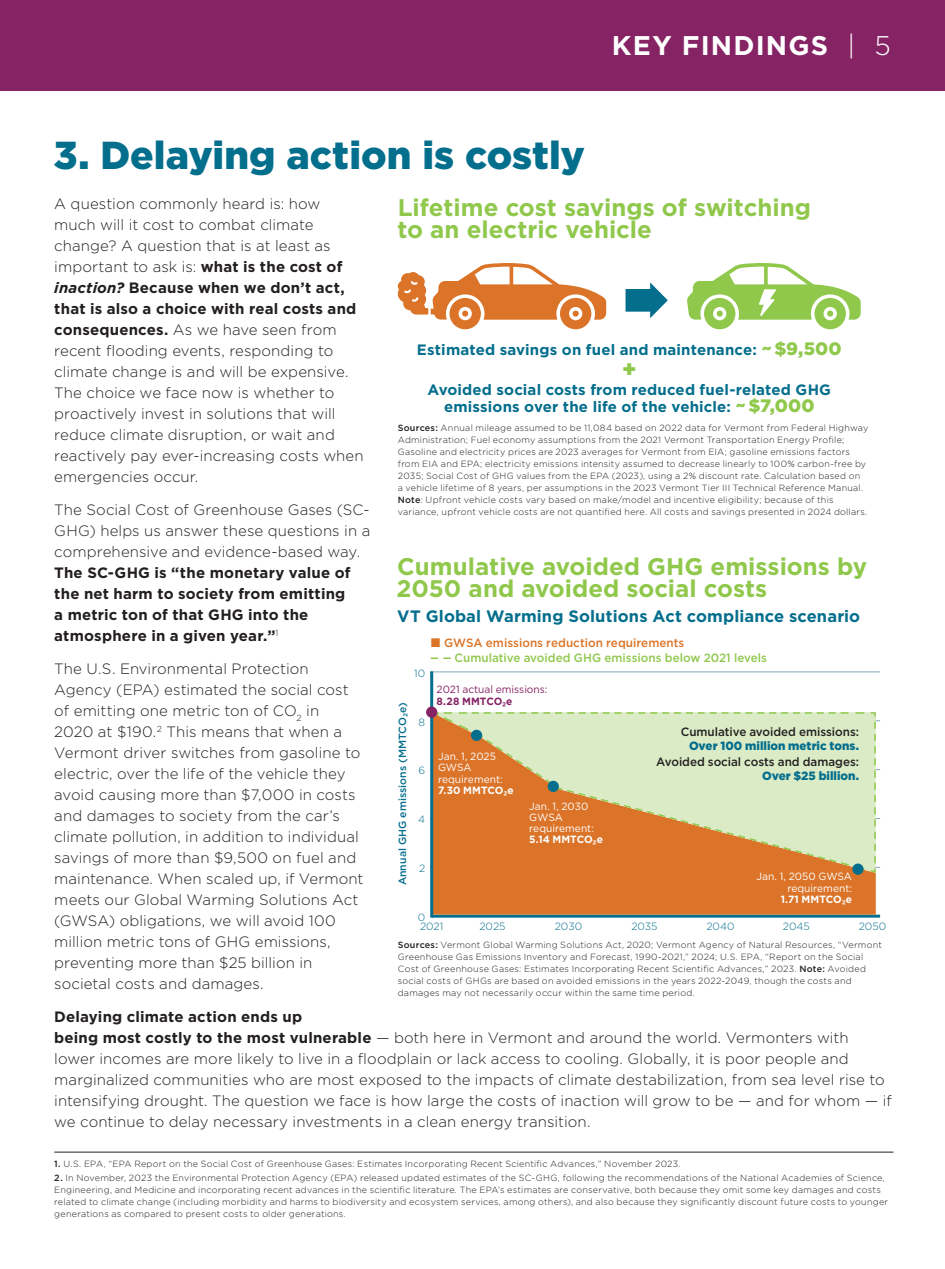
<style>
.page{position:relative;width:945px;height:1269px;background:#fff}
.page>*{position:absolute;margin:0;border:0;box-sizing:border-box;transform-origin:0 0}
.head_1{font:900 39px "Gotham";letter-spacing:.005em;color:#046e8d}
.top_section_head{font:700 27px "Gotham";letter-spacing:.045em;color:#fff}
.head_3{font:700 24px/22.5px "Gotham";color:#90c84c}
.head_3-2{font:900 22.5px "Gotham";color:#90c84c}
.head_4{font:700 16.5px "Gotham";letter-spacing:.01em;color:#046e8d}
.body_copy{font:300 15px/21px "Gotham";letter-spacing:.005em;color:#231f20}
.body_copy-2{font:700 15px/21px "Gotham";letter-spacing:.01em;color:#231f20}
.head_3-3{font:700 15px/16.5px "Gotham";letter-spacing:.01em;color:#046e8d;text-align:center}
.t1{font:500 12px/13.5px "Gotham";letter-spacing:-.005em;color:#231f20;text-align:right}
.t2{font:500 12px/15px "Gotham";color:#90c84c}
.t3{font:10.5px/11.2px "Gotham";color:#fff}
.t4{font:300 10.5px "Gotham";color:#046e8d}
.t5{font:500 10.5px "Gotham";color:#046e8d}
.t6{font:10.5px "Gotham";color:#862365}
.t7{font:700 10.5px "Gotham";color:#862365}
.source_for_graphs{font:300 9px/12px "Gotham";letter-spacing:.025em;color:#231f20}
.footnote{font:300 9px/12px "Gotham";letter-spacing:.025em;color:#231f20}
.s1{font-weight:300}
.s2{font-weight:700}
.s3{font-weight:700;font-style:italic}
.s4{font-weight:500}
.s5{font-weight:900;font-size:21px;color:#90c84c}
.s6{font-weight:900;font-size:18px;color:#90c84c}
.s7{color:#db7428}
.s8{font-weight:900;color:#046e8d}
</style>
<div class="page">
<hr style="left:54px;top:1152px;width:840px;height:1px;background:#231f20">
<div style="left:0;top:0;width:945px;height:91px;background:#862365"></div>
<svg style="left:398px;top:263px;width:208px;height:66px"></svg>
<svg style="left:687px;top:263px;width:174px;height:66px"></svg>
<svg style="left:626px;top:282px;width:42px;height:36px"></svg>
<hr style="left:430px;top:818px;width:450px;height:1px;background:#85a6ba">
<hr style="left:430px;top:720px;width:450px;height:1px;background:#85a6ba">
<hr style="left:430px;top:769px;width:450px;height:1px;background:#85a6ba">
<hr style="left:430px;top:672px;width:450px;height:1px;background:#85a6ba">
<hr style="left:430px;top:867px;width:450px;height:1px;background:#85a6ba">
<hr style="left:432px;top:915px;width:448px;height:3px;background:#046e8d">
<svg style="left:431px;top:658px;width:19px;height:1px"></svg>
<div style="left:433px;top:874px;width:443px;height:41px;background:#db7428"></div>
<svg style="left:433px;top:711px;width:444px;height:163px;background:#d9ad73"></svg>
<div style="left:548px;top:781px;width:11px;height:11px;background:#046e8d;border-radius:50%"></div>
<div style="left:471px;top:730px;width:11px;height:11px;background:#046e8d;border-radius:50%"></div>
<div style="left:852px;top:864px;width:12px;height:11px;background:#046e8d;border-radius:50%"></div>
<div style="left:632px;top:722px;width:232px;height:67px;background:#daebc6"></div>
<hr style="left:430px;top:671px;width:3px;height:247px;background:#046e8d">
<div style="left:426px;top:707px;width:11px;height:11px;background:#862365;border-radius:50%"></div>
<p class="top_section_head" style="left:612px;top:27px;width:281px">KEY FINDINGS <span class="s1">| 5</span></p>
<p class="head_1" style="left:54px;top:128px;width:533px">3. Delaying action is costly</p>
<p class="body_copy" style="left:54px;top:193px;width:311px">A question commonly heard is: how much will it cost to combat climate change? A question that is at least as important to ask is: <span class="s2">what is the cost of </span><span class="s3">inaction?</span> <span class="s2">Because when we don’t act, that is also a choice with real costs and consequences.</span> As we have seen from recent flooding events, responding to climate change is and will be expensive.<br>The choice we face now is whether to proactively invest in solutions that will reduce climate disruption, or wait and reactively pay ever-increasing costs when emergencies occur.</p>
<p class="body_copy-2" style="left:54px;top:499px;width:318px"><span class="s1">The Social Cost of Greenhouse Gases (SC-GHG) helps us answer these questions in a comprehensive and evidence-based way.<br></span>The SC-GHG is “the monetary value of the net harm to society from emitting<br>a metric ton of that GHG into the atmosphere in a given year.”<sup>1</sup></p>
<p class="body_copy" style="left:54px;top:658px;width:311px">The U.S. Environmental Protection Agency (EPA) estimated the social cost of emitting one metric ton of CO<sub>2</sub> in<br>2020 at $190.<sup>2</sup> This means that when a Vermont driver switches from gasoline to electric, over the life of the vehicle they avoid causing more than $7,000 in costs and damages to society from the car’s climate pollution, in addition to individual savings of more than $9,500 on fuel and maintenance. When scaled up, if Vermont meets our Global Warming Solutions Act (GWSA) obligations, we will avoid 100 million metric tons of GHG emissions, preventing more than $25 billion in societal costs and damages.</p>
<p class="body_copy" style="left:54px;top:1006px;width:839px"><span class="s2">Delaying climate action ends up<br>being most costly to the most vulnerable</span> — both here in Vermont and around the world. Vermonters with lower incomes are more likely to live in a floodplain or lack access to cooling. Globally, it is poor people and marginalized communities who are most exposed to the impacts of climate destabilization, from sea level rise to intensifying drought. The question we face is how large the costs of inaction will grow to be — and for whom — if we continue to delay necessary investments in a clean energy transition.</p>
<p class="footnote" style="left:54px;top:1158px;width:628px"><span class="s4">1.</span> U.S. EPA, “EPA Report on the Social Cost of Greenhouse Gases: Estimates Incorporating Recent Scientific Advances,” November 2023.</p>
<p class="footnote" style="left:54px;top:1171px;width:835px"><span class="s4">2.</span> In November, 2023 the Environmental Protection Agency (EPA) released updated estimates of the SC-GHG, following the recommendations of the National Academies of Science, Engineering, and Medicine and incorporating recent advances in the scientific literature. The EPA’s estimates are conservative, both because they omit some key damages and costs related to climate change (including morbidity and harms to biodiversity and ecosystem services, among others), and also because they significantly discount future costs to younger generations as compared to present costs to older generations.</p>
<p class="head_3" style="left:397px;top:196px;width:415px">Lifetime cost savings of switching to an electric vehicle</p>
<p class="head_3-3" style="left:417px;top:341px;width:426px">Estimated savings on fuel and maintenance: <span class="s5">~</span> <span class="s6">$9,500</span></p>
<p class="head_3-2" style="left:622px;top:354px;width:16px">+</p>
<p class="head_3-3" style="left:427px;top:382px;width:405px">Avoided social costs from reduced fuel-related GHG emissions over the life of the vehicle: <span class="s5">~</span> <span class="s6">$7,000</span></p>
<p class="source_for_graphs" style="left:398px;top:422px;width:472px"><span class="s4">Sources:</span> Annual mileage assumed to be 11,084 based on 2022 data for Vermont from Federal Highway Administration; Fuel economy assumptions from the 2021 Vermont Transportation Energy Profile; Gasoline and electricity prices are 2023 averages for Vermont from EIA; gasoline emissions factors from EIA and EPA; electricity emissions intensity assumed to decrease linearly to 100% carbon-free by 2035; Social Cost of GHG values from the EPA (2023), using a 2% discount rate. Calculation based on<br>a vehicle lifetime of 8 years, per assumptions in the 2023 Vermont Tier III Technical Reference Manual.<br><span class="s4">Note</span>: Upfront vehicle costs vary based on make/model and incentive eligibility; because of this variance, upfront vehicle costs are not quantified here. All costs and savings presented in 2024 dollars.</p>
<p class="head_3" style="left:397px;top:555px;width:472px">Cumulative avoided GHG emissions by<br>2050 and avoided social costs</p>
<p class="head_4" style="left:397px;top:605px;width:464px">VT Global Warming Solutions Act compliance scenario</p>
<p class="t2" style="left:454px;top:635px;width:314px;text-indent:-10px"><span class="s7">GWSA emissions reduction requirements<br></span>Cumulative avoided GHG emissions below 2021 levels</p>
<p class="t4" style="left:414px;top:666px;width:12px">10</p>
<p class="t6" style="left:437px;top:682px;width:112px">2021 actual emissions:</p>
<p class="t7" style="left:437px;top:694px;width:77px">8.28 MMTCO₂e</p>
<p class="t5" style="left:396px;top:885px;width:184px;rotate:-90deg">Annual GHG emissions (MMTCO₂e)</p>
<p class="t4" style="left:419px;top:715px;width:8px">8</p>
<p class="t1" style="left:681px;top:725px;width:180px">Cumulative avoided emissions:<br><span class="s8">Over 100 million metric tons.</span></p>
<p class="t1" style="left:656px;top:755px;width:204px">Avoided social costs and damages:<br><span class="s8">Over $25 billion.</span></p>
<p class="t3" style="left:438px;top:751px;width:77px">Jan. 1, 2025<br>GWSA requirement:<br><span class="s2">7.30 MMTCO₂e</span></p>
<p class="t4" style="left:419px;top:764px;width:8px">6</p>
<p class="t3" style="left:529px;top:800px;width:75px">Jan. 1, 2030<br>GWSA requirement:<br><span class="s2">5.14 MMTCO₂e</span></p>
<p class="t4" style="left:418px;top:813px;width:8px">4</p>
<p class="t4" style="left:419px;top:862px;width:8px">2</p>
<p class="t3" style="left:757px;top:871px;width:97px;text-align:right">Jan. 1, 2050 GWSA requirement:<br><span class="s2">1.71 MMTCO₂e</span></p>
<p class="t4" style="left:418px;top:910px;width:9px">0</p>
<p class="t4" style="left:479px;top:920px;width:28px">2025</p>
<p class="t4" style="left:555px;top:920px;width:29px">2030</p>
<p class="source_for_graphs" style="left:398px;top:939px;width:486px"><span class="s4">Sources:</span> Vermont Global Warming Solutions Act, 2020; Vermont Agency of Natural Resources, “Vermont Greenhouse Gas Emissions Inventory and Forecast, 1990-2021,” 2024; U.S. EPA, “Report on the Social Cost of Greenhouse Gases: Estimates Incorporating Recent Scientific Advances,” 2023. <span class="s4">Note:</span> Avoided social costs of GHGs are based on avoided emissions in the years 2022-2049, though the costs and damages may not necessarily occur within the same time period.</p>
<p class="t4" style="left:420px;top:920px;width:25px">2021</p>
<p class="t4" style="left:631px;top:920px;width:28px">2035</p>
<p class="t4" style="left:706px;top:920px;width:30px">2040</p>
<p class="t4" style="left:783px;top:920px;width:28px">2045</p>
<p class="t4" style="left:859px;top:920px;width:29px">2050</p>
</div>
